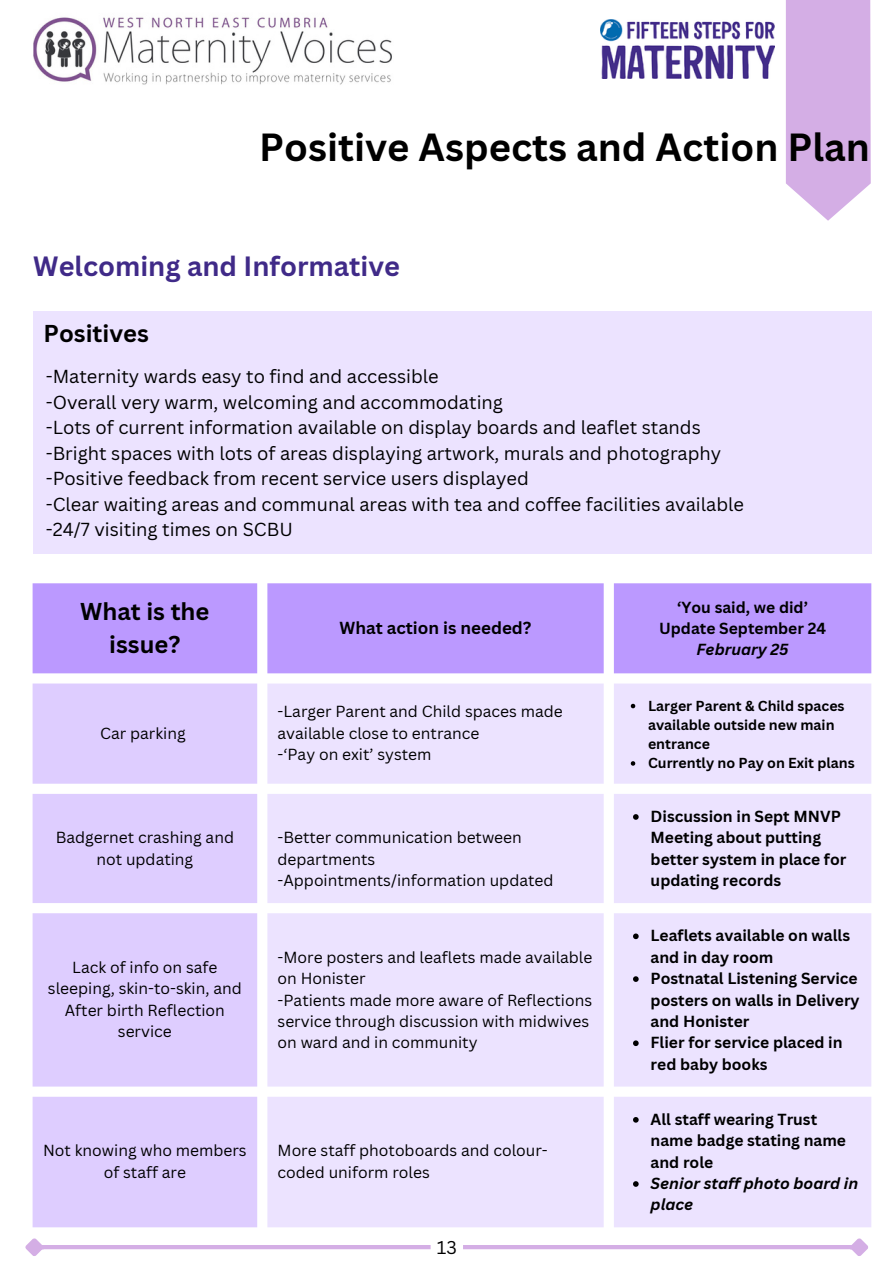
<style>
.page{position:relative;width:894px;height:1264px;background:#fff}
.page>*{position:absolute;margin:0;border:0;box-sizing:border-box;transform-origin:0 0}
.t1{font:700 38.1px "Canva Sans";color:#000}
.t2{font:700 27.15px "Canva Sans";color:#402a88}
.t3{font:700 23.7px/32.7px "Canva Sans";color:#000;text-align:center}
.t4{font:18.3px "Canva Sans";color:#000}
.t5{font:18px "Canva Sans";color:#000}
.t6{font:700 16.95px "Canva Sans";color:#000}
.t7{font:15.6px/21.3px "Canva Sans";color:#000}
.t8{font:700 15.6px/21.3px "Canva Sans";color:#000}
.t9{font:italic 700 15.6px/21.3px "Canva Sans";color:#000}
.t10{font:700 14.1px/19.2px "Canva Sans";color:#000}
</style>
<div class="page">
<div style="left:33px;top:583px;width:838px;height:90px;background:#b9f"></div>
<div style="left:33px;top:683px;width:224px;height:544px;background:#decdff"></div>
<svg style="left:267px;top:683px;width:604px;height:544px;background:#ede5fe"></svg>
<svg style="left:630px;top:703px;width:5px;height:5px"></svg>
<svg style="left:630px;top:761px;width:5px;height:4px"></svg>
<svg style="left:633px;top:814px;width:5px;height:5px"></svg>
<svg style="left:633px;top:933px;width:5px;height:6px"></svg>
<svg style="left:633px;top:976px;width:5px;height:5px"></svg>
<svg style="left:633px;top:1040px;width:5px;height:6px"></svg>
<svg style="left:633px;top:1116px;width:5px;height:6px"></svg>
<svg style="left:633px;top:1181px;width:5px;height:5px"></svg>
<div style="left:33px;top:311px;width:838px;height:243px;background:#ece3ff"></div>
<img style="left:33px;top:17px;width:359px;height:68px">
<div style="left:40px;top:1244px;width:813px;height:5px;background:#d4aee5"></div>
<svg style="left:25px;top:1238px;width:22px;height:18px"></svg>
<svg style="left:845px;top:1238px;width:23px;height:18px"></svg>
<svg style="left:785px;top:0;width:85px;height:221px;background:#d8b5e7"></svg>
<img style="left:600px;top:19px;width:173px;height:60px">
<p class="t1" style="left:259px;top:121px;width:612px">Positive Aspects and Action Plan</p>
<p class="t2" style="left:33px;top:247px;width:368px">Welcoming and Informative</p>
<p class="t3" style="left:44px;top:317px;width:107px">Positives</p>
<p class="t4" style="left:46px;top:364px;width:394px">-Maternity wards easy to find and accessible</p>
<p class="t4" style="left:46px;top:389px;width:458px">-Overall very warm, welcoming and accommodating</p>
<p class="t4" style="left:46px;top:414px;width:656px">-Lots of current information available on display boards and leaflet stands</p>
<p class="t4" style="left:46px;top:440px;width:677px">-Bright spaces with lots of areas displaying artwork, murals and photography</p>
<p class="t4" style="left:46px;top:465px;width:484px">-Positive feedback from recent service users displayed</p>
<p class="t4" style="left:46px;top:491px;width:699px">-Clear waiting areas and communal areas with tea and coffee facilities available</p>
<p class="t4" style="left:46px;top:516px;width:248px">-24/7 visiting times on SCBU</p>
<p class="t3" style="left:80px;top:595px;width:131px">What is the issue?</p>
<h3 class="t7" style="left:100px;top:722px;width:87px">Car parking</h3>
<p class="t6" style="left:339px;top:616px;width:193px">What action is needed?</p>
<p class="t7" style="left:277px;top:700px;width:286px">-Larger Parent and Child spaces made available close to entrance</p>
<p class="t7" style="left:277px;top:743px;width:155px">-‘Pay on exit’ system</p>
<p class="t7" style="left:56px;top:826px;width:180px;text-align:center">Badgernet crashing and not updating</p>
<p class="t7" style="left:277px;top:826px;width:246px">-Better communication between departments</p>
<p class="t7" style="left:277px;top:869px;width:277px">-Appointments/information updated</p>
<p class="t7" style="left:48px;top:956px;width:195px;text-align:center">Lack of info on safe sleeping, skin-to-skin, and<br>After birth Reflection service</p>
<p class="t7" style="left:277px;top:946px;width:316px">-More posters and leaflets made available on Honister</p>
<p class="t7" style="left:277px;top:988px;width:316px">-Patients made more aware of Reflections service through discussion with midwives on ward and in community</p>
<p class="t7" style="left:43px;top:1139px;width:205px;text-align:center">Not knowing who members of staff are</p>
<p class="t7" style="left:277px;top:1139px;width:272px">More staff photoboards and colour&shy;coded uniform roles</p>
<p class="t5" style="left:436px;top:1234px;width:22px">13</p>
<h1 class="t8" style="left:677px;top:596px;width:132px">‘You said, we did’</h1>
<p class="t8" style="left:659px;top:617px;width:168px">Update September 24</p>
<h2 class="t9" style="left:696px;top:638px;width:93px">February 25</h2>
<p class="t10" style="left:648px;top:695px;width:198px">Larger Parent &amp; Child spaces available outside new main entrance</p>
<p class="t10" style="left:648px;top:753px;width:208px">Currently no Pay on Exit plans</p>
<p class="t8" style="left:650px;top:805px;width:197px">Discussion in Sept MNVP<br>Meeting about putting better system in place for updating records</p>
<p class="t8" style="left:650px;top:924px;width:201px">Leaflets available on walls and in day room</p>
<p class="t8" style="left:650px;top:967px;width:210px">Postnatal Listening Service posters on walls in Delivery and Honister</p>
<p class="t8" style="left:650px;top:1031px;width:193px">Flier for service placed in red baby books</p>
<p class="t8" style="left:650px;top:1108px;width:197px">All staff wearing Trust name badge stating name and role</p>
<p class="t9" style="left:650px;top:1172px;width:209px">Senior staff photo board in place</p>
</div>
